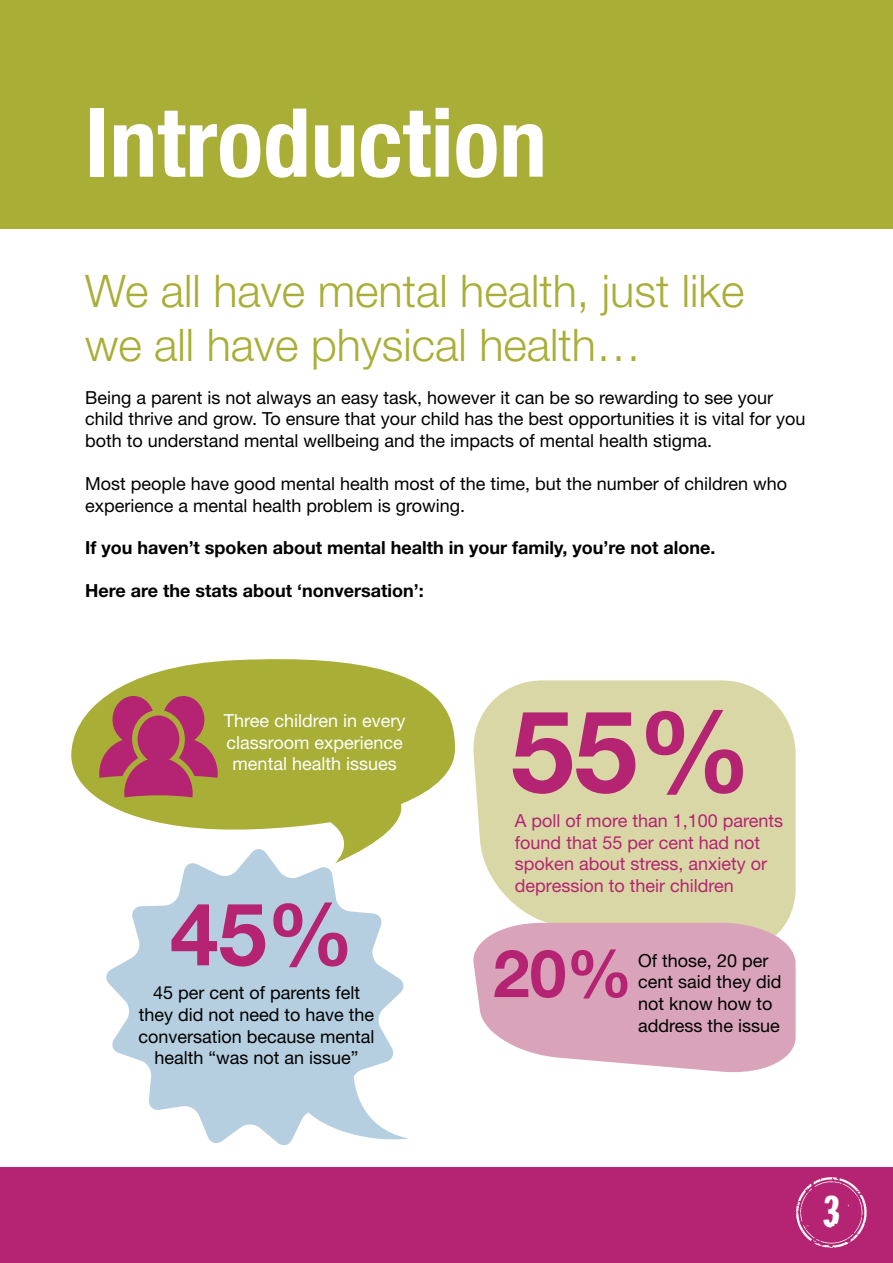
<style>
.page{position:relative;width:893px;height:1263px;background:#fff}
.page>*{position:absolute;margin:0;border:0;box-sizing:border-box;transform-origin:0 0}
.t1{font:700 114px "Helvetica Neue";color:#b42472}
.t2{font:700 condensed 95.25px "Helvetica Neue";color:#fff}
.t3{font:700 87px "Helvetica Neue";color:#b42472}
.t4{font:700 66px "Helvetica Neue";color:#b42472}
.t5{font:48.15px "Cracked";color:#fff}
.t6{font:300 45px/54px "Helvetica Neue";color:#a9ae37}
.t7{font:18px/21.6px "Helvetica Neue";color:#000}
.t8{font:18px/21.6px "Helvetica Neue";color:#b42472}
.t9{font:700 18px "Helvetica Neue";color:#000}
.t10{font:18px/21.6px "Helvetica Neue";color:#fff;text-align:center}
</style>
<div class="page">
<div style="left:0;top:1167px;width:893px;height:96px;background:#b42472"></div>
<svg style="left:796px;top:1177px;width:71px;height:71px"></svg>
<div style="left:0;top:0;width:893px;height:228px;background:#a9ae37"></div>
<svg style="left:71px;top:659px;width:384px;height:189px;fill:#a9ae37"></svg>
<svg style="left:473px;top:680px;width:323px;height:243px;fill:#d9d7a6"></svg>
<svg style="left:473px;top:923px;width:323px;height:149px;fill:#d9a4b9"></svg>
<svg style="left:106px;top:848px;width:303px;height:298px;fill:#b5cfe0"></svg>
<svg style="left:99px;top:696px;width:119px;height:101px"></svg>
<p class="t2" style="left:85px;top:64px;width:463px">Introduction</p>
<p class="t6" style="left:85px;top:263px;width:661px">We all have mental health, just like we all have physical health…</p>
<p class="t7" style="left:85px;top:386px;width:722px">Being a parent is not always an easy task, however it can be so rewarding to see your child thrive and grow. To ensure that your child has the best opportunities it is vital for you both to understand mental wellbeing and the impacts of mental health stigma.</p>
<p class="t7" style="left:85px;top:472px;width:703px">Most people have good mental health most of the time, but the number of children who experience a mental health problem is growing.</p>
<p class="t9" style="left:85px;top:537px;width:632px">If you haven’t spoken about mental health in your family, you’re not alone.</p>
<p class="t9" style="left:85px;top:580px;width:340px">Here are the stats about ‘nonversation’:</p>
<p class="t10" style="left:224px;top:710px;width:183px">Three children in every classroom experience mental health issues</p>
<p class="t3" style="left:170px;top:880px;width:185px">45%</p>
<p class="t7" style="left:153px;top:982px;width:209px">45 per cent of parents felt</p>
<p class="t7" style="left:139px;top:1003px;width:237px">they did not need to have the</p>
<p class="t7" style="left:139px;top:1025px;width:238px;text-align:center">conversation because mental health “was not an issue”</p>
<p class="t1" style="left:511px;top:681px;width:242px">55%</p>
<p class="t8" style="left:515px;top:810px;width:270px">A poll of more than 1,100 parents found that 55 per cent had not spoken about stress, anxiety or depression to their children</p>
<p class="t4" style="left:493px;top:933px;width:141px">20%</p>
<p class="t7" style="left:638px;top:949px;width:145px">Of those, 20 per cent said they did not know how to address the issue</p>
<h3 class="t5" style="left:822px;top:1173px;width:19px">3</h3>
</div>
